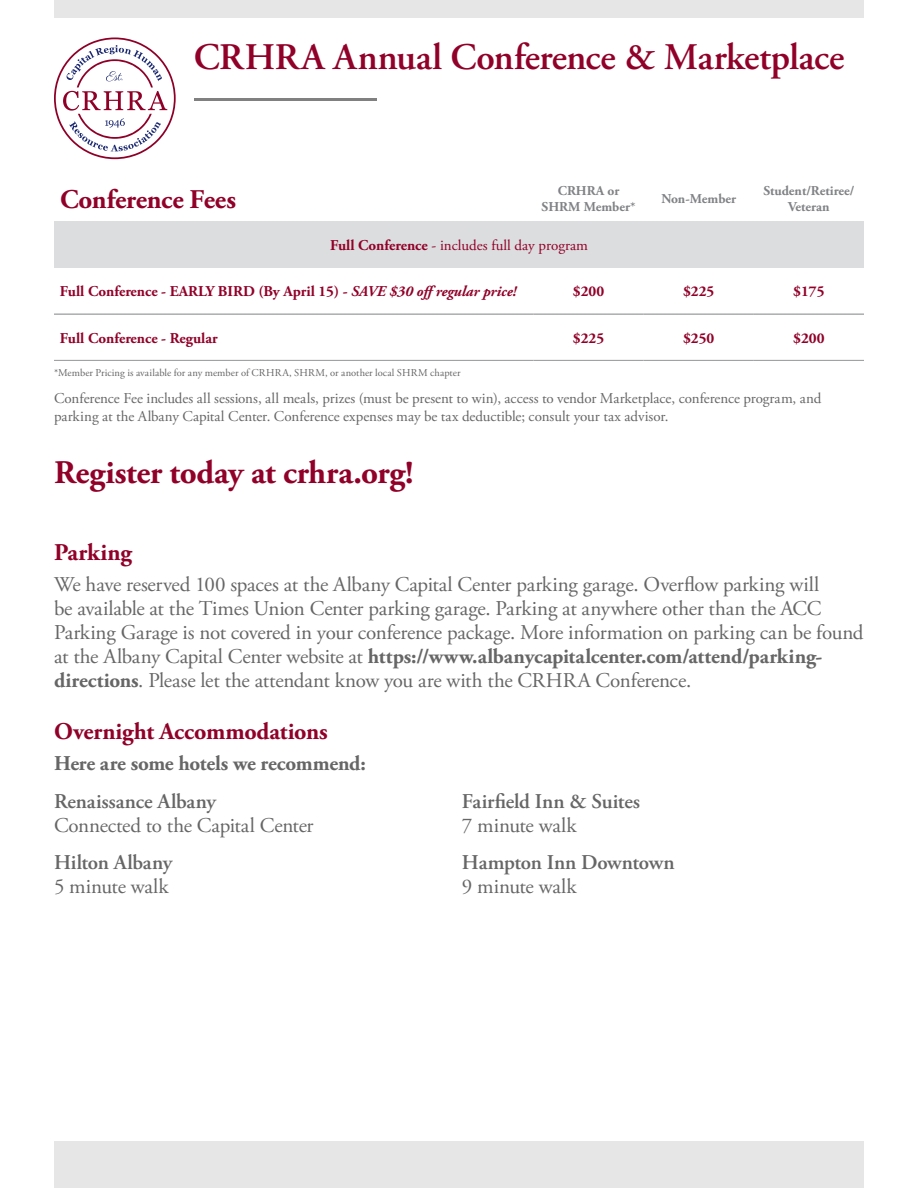
<style>
.page{position:relative;width:918px;height:1188px;background:#fff}
.page>*{position:absolute;margin:0;border:0;box-sizing:border-box;transform-origin:0 0}
.t1{font:600 37.5px "Adobe Garamond Pro";letter-spacing:-.01em;color:#910028}
.t2{font:700 33px "Adobe Garamond Pro";letter-spacing:-.01em;color:#910028}
.t3{font:700 27px "Adobe Garamond Pro";letter-spacing:-.01em;color:#910028}
.t4{font:700 24px "Adobe Garamond Pro";letter-spacing:-.005em;color:#910028}
.t5{font:21px/24px "Adobe Garamond Pro";letter-spacing:-.01em;color:#666}
.t6{font:600 21px "Adobe Garamond Pro";letter-spacing:-.01em;color:#666}
.t7{font:700 21px "Adobe Garamond Pro";letter-spacing:-.01em;color:#666}
.t8{font:15px/18px "Adobe Garamond Pro";color:#666}
.t9{font:700 15px "Adobe Garamond Pro";color:#910028}
.t10{font:15px "Adobe Garamond Pro";color:#910028}
.t11{font:700 13.5px/16.2px "Adobe Garamond Pro";color:#808285;text-align:center}
.t12{font:10.5px "Adobe Garamond Pro";letter-spacing:.005em;color:#666}
.s1{font-weight:700}
.s2{font-style:italic}
</style>
<div class="page">
<div style="left:54px;top:0;width:810px;height:17px;background:#e6e6e6"></div>
<div style="left:54px;top:1142px;width:810px;height:46px;background:#e6e6e6"></div>
<hr style="left:194px;top:99px;width:183px;height:2px;background:#808080">
<div style="left:54px;top:222px;width:810px;height:46px;background:#dcddde"></div>
<hr style="left:54px;top:360px;width:480px;height:1px;background:#939598">
<hr style="left:534px;top:360px;width:110px;height:1px;background:#939598">
<hr style="left:644px;top:360px;width:110px;height:1px;background:#939598">
<hr style="left:754px;top:360px;width:110px;height:1px;background:#939598">
<hr style="left:54px;top:314px;width:480px;height:1px;background:#808285">
<hr style="left:534px;top:314px;width:110px;height:1px;background:#808285">
<hr style="left:644px;top:314px;width:110px;height:1px;background:#808285">
<hr style="left:754px;top:314px;width:110px;height:1px;background:#808285">
<svg style="left:54px;top:38px;width:122px;height:121px"></svg>
<h1 class="t1" style="left:194px;top:36px;width:652px">CRHRA Annual Conference &amp; Marketplace</h1>
<p class="t3" style="left:60px;top:184px;width:178px">Conference Fees</p>
<p class="t11" style="left:542px;top:183px;width:95px">CRHRA or<br>SHRM Member*</p>
<p class="t11" style="left:661px;top:191px;width:76px">Non-Member</p>
<p class="t11" style="left:764px;top:183px;width:92px">Student/Retiree/<br>Veteran</p>
<p class="t10" style="left:330px;top:236px;width:259px"><span class="s1">Full Conference</span> - includes full day program</p>
<p class="t9" style="left:60px;top:283px;width:458px">Full Conference - EARLY BIRD (By April 15) - <span class="s2">SAVE $30 offregular price!</span></p>
<p class="t9" style="left:573px;top:283px;width:33px">$200</p>
<p class="t9" style="left:683px;top:283px;width:33px">$225</p>
<p class="t9" style="left:793px;top:283px;width:33px">$175</p>
<p class="t9" style="left:60px;top:329px;width:159px">Full Conference - Regular</p>
<p class="t9" style="left:573px;top:329px;width:33px">$225</p>
<p class="t9" style="left:683px;top:329px;width:33px">$250</p>
<p class="t9" style="left:793px;top:329px;width:33px">$200</p>
<p class="t12" style="left:54px;top:367px;width:408px">*Member Pricing is available for any member of CRHRA, SHRM, or another local SHRM chapter</p>
<p class="t8" style="left:54px;top:390px;width:769px">Conference Fee includes all sessions, all meals, prizes (must be present to win), access to vendor Marketplace, conference program, and parking at the Albany Capital Center. Conference expenses may be tax deductible; consult your tax advisor.</p>
<h2 class="t2" style="left:54px;top:453px;width:361px">Register today at crhra.org!</h2>
<p class="t4" style="left:54px;top:539px;width:79px">Parking</p>
<p class="t5" style="left:54px;top:573px;width:811px">We have reserved 100 spaces at the Albany Capital Center parking garage. Overflow parking will<br>be available at the Times Union Center parking garage. Parking at anywhere other than the ACC Parking Garage is not covered in your conference package. More information on parking can be found at the Albany Capital Center website at <span class="s1">https://www.albanycapitalcenter.com/attend/parking&shy;directions</span>. Please let the attendant know you are with the CRHRA Conference.</p>
<p class="t4" style="left:54px;top:718px;width:275px">Overnight Accommodations</p>
<p class="t7" style="left:54px;top:751px;width:313px">Here are some hotels we recommend:</p>
<p class="t6" style="left:54px;top:789px;width:163px">Renaissance Albany</p>
<p class="t5" style="left:54px;top:814px;width:261px">Connected to the Capital Center</p>
<p class="t6" style="left:54px;top:850px;width:120px">Hilton Albany</p>
<p class="t5" style="left:54px;top:875px;width:116px">5 minute walk</p>
<p class="t6" style="left:462px;top:789px;width:180px">Fairfield Inn &amp; Suites</p>
<p class="t5" style="left:462px;top:814px;width:116px">7 minute walk</p>
<p class="t6" style="left:462px;top:850px;width:214px">Hampton Inn Downtown</p>
<p class="t5" style="left:462px;top:875px;width:116px">9 minute walk</p>
</div>
